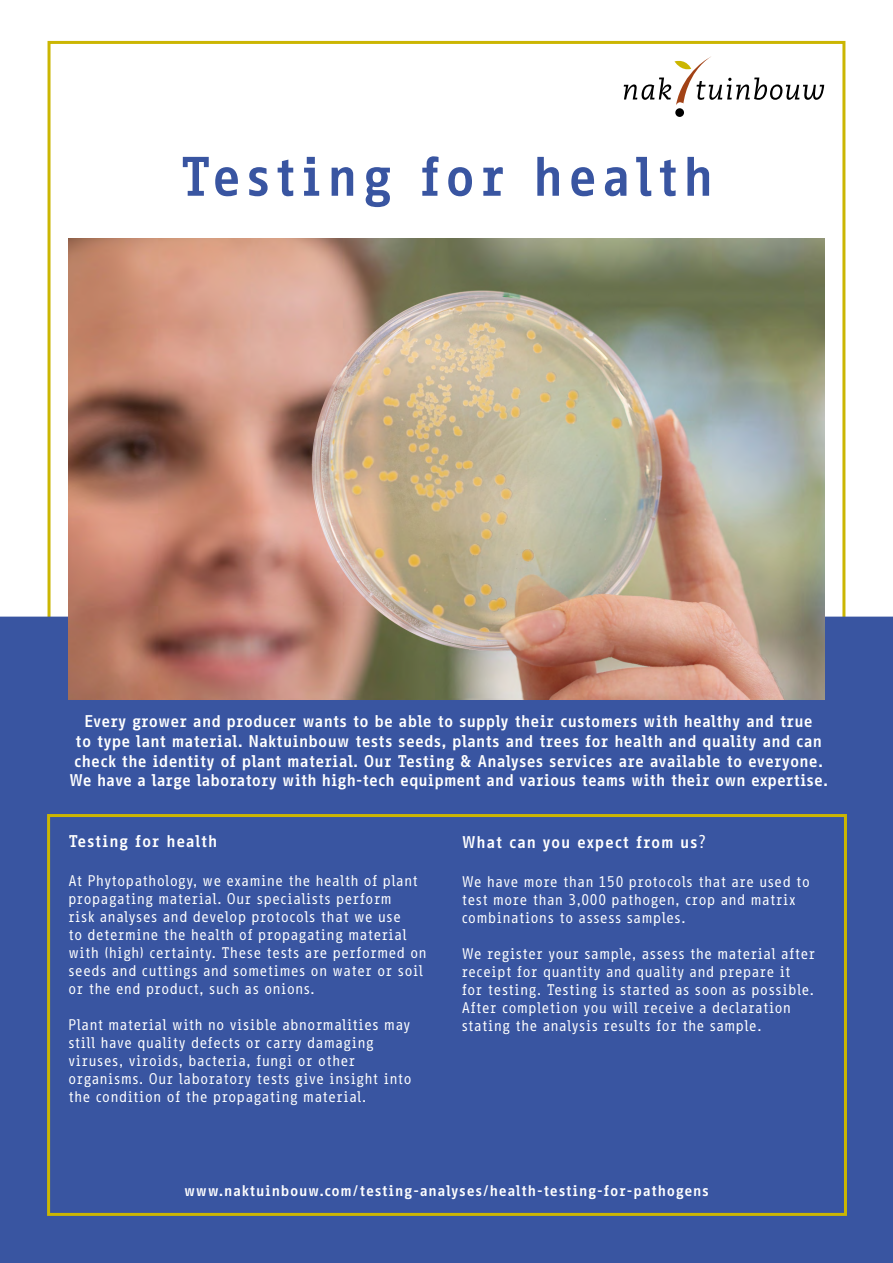
<style>
.page{position:relative;width:893px;height:1263px;background:#fff}
.page>*{position:absolute;margin:0;border:0;box-sizing:border-box;transform-origin:0 0}
.t1{font:700 54px "Info Corr Pro";letter-spacing:.05em;color:#3955a1}
.t2{font:700 16.5px/19.8px "Info Corr Pro";letter-spacing:-.04em;color:#fff;text-align:center}
.t3{font:700 16.5px "Info Corr Pro";color:#fff}
.t4{font:15px/18px "Info Corr Pro";color:#fff}
.t5{font:700 15px "Info Corr Pro";color:#fff}
.s1{font-weight:400;font-size:18px}
</style>
<div class="page">
<div style="left:0;top:617px;width:893px;height:646px;background:#3955a1"></div>
<div style="left:675px;top:108px;width:9px;height:9px;background:#000;border-radius:50%"></div>
<svg style="left:624px;top:56px;width:200px;height:49px"></svg>
<img style="left:68px;top:238px;width:757px;height:461px">
<div style="left:47px;top:814px;width:800px;height:402px;border:3px solid #cbb602"></div>
<h1 class="t1" style="left:178px;top:144px;width:537px">Testing for health</h1>
<p class="t2" style="left:69px;top:711px;width:761px">Every grower and producer wants to be able to supply their customers with healthy and true<br>to type lant material. Naktuinbouw tests seeds, plants and trees for health and quality and can check the identity of plant material. Our Testing &amp; Analyses services are available to everyone.<br>We have a large laboratory with high-tech equipment and various teams with their own expertise.</p>
<p class="t3" style="left:68px;top:831px;width:151px">Testing for health</p>
<p class="t4" style="left:68px;top:872px;width:360px">At Phytopathology, we examine the health of plant propagating material. Our specialists perform<br>risk analyses and develop protocols that we use<br>to determine the health of propagating material with (high) certainty. These tests are performed on seeds and cuttings and sometimes on water or soil or the end product, such as onions.</p>
<p class="t4" style="left:68px;top:1016px;width:345px">Plant material with no visible abnormalities may still have quality defects or carry damaging viruses, viroids, bacteria, fungi or other organisms. Our laboratory tests give insight into the condition of the propagating material.</p>
<p class="t3" style="left:461px;top:832px;width:246px">What can you expect from us<span class="s1">?</span></p>
<p class="t4" style="left:461px;top:873px;width:350px">We have more than 150 protocols that are used to test more than 3,000 pathogen, crop and matrix combinations to assess samples.</p>
<p class="t4" style="left:461px;top:945px;width:356px">We register your sample, assess the material after receipt for quantity and quality and prepare it for testing. Testing is started as soon as possible.<br>After completion you will receive a declaration stating the analysis results for the sample.</p>
<p class="t5" style="left:184px;top:1182px;width:527px">www.naktuinbouw.com/testing-analyses/health-testing-for-pathogens</p>
</div>
